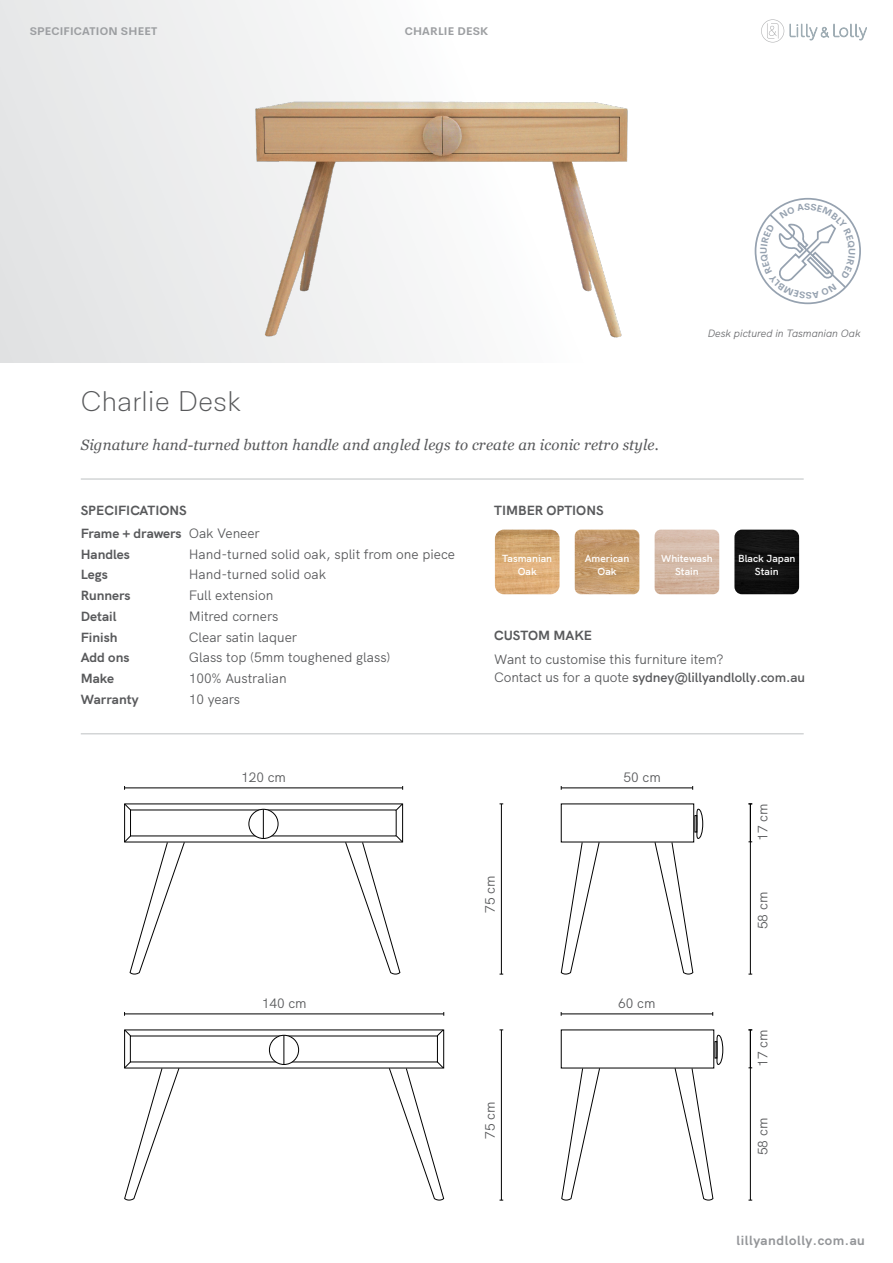
<style>
.page{position:relative;width:893px;height:1263px;background:#fff}
.page>*{position:absolute;margin:0;border:0;box-sizing:border-box;transform-origin:0 0}
.t1{font:300 27px "HK Concentrate";letter-spacing:.02em;color:#58595b}
.t2{font:italic 15px "Georgia";letter-spacing:.01em;color:#58595b}
.t3{font:13.5px/18px "HK Grotesk";color:#58595b}
.t4{font:700 13.5px/22.5px "HK Grotesk";color:#58595b}
.t5{font:700 13.5px "HK Grotesk";letter-spacing:.04em;color:#939598}
.t6{font:700 10.5px "HK Concentrate";letter-spacing:.02em;color:#9d9fa2}
.t7{font:italic 10.5px "HK Grotesk";color:#6d6e71}
.t8{font:600 10.35px/13px "HK Grotesk";color:#fff;text-align:center}
.s1{font-weight:400}
.s2{font-weight:600}
</style>
<div class="page">
<div style="left:0;top:0;width:893px;height:362px;background:linear-gradient(to right,#e8e9ea,#fff)"></div>
<img style="left:248px;top:26px;width:389px;height:336px">
<svg style="left:761px;top:19px;width:23px;height:24px"></svg>
<svg style="left:790px;top:24px;width:77px;height:16px"></svg>
<hr style="left:81px;top:478px;width:723px;height:2px;background:#d3d5d6">
<hr style="left:81px;top:733px;width:723px;height:1px;background:#d3d5d6">
<img style="left:495px;top:530px;width:64px;height:64px">
<img style="left:575px;top:530px;width:64px;height:64px">
<img style="left:655px;top:530px;width:64px;height:64px">
<img style="left:734px;top:530px;width:65px;height:64px">
<div style="left:269px;top:1035px;width:30px;height:30px;border:1px solid #000;border-radius:50%"></div>
<hr style="left:283px;top:1035px;width:1px;height:30px;background:#000">
<svg style="left:560px;top:841px;width:40px;height:134px"></svg>
<svg style="left:654px;top:809px;width:50px;height:166px"></svg>
<div style="left:694px;top:815px;width:3px;height:17px;border:1px solid #000"></div>
<hr style="left:501px;top:804px;width:1px;height:170px;background:#000">
<hr style="left:501px;top:1030px;width:1px;height:170px;background:#000">
<hr style="left:750px;top:804px;width:1px;height:170px;background:#000">
<hr style="left:750px;top:1030px;width:1px;height:170px;background:#000">
<hr style="left:125px;top:788px;width:278px;height:1px;background:#000">
<hr style="left:125px;top:1014px;width:319px;height:1px;background:#000">
<hr style="left:561px;top:788px;width:132px;height:1px;background:#000">
<svg style="left:561px;top:1068px;width:40px;height:133px"></svg>
<svg style="left:674px;top:1035px;width:50px;height:166px"></svg>
<div style="left:714px;top:1041px;width:3px;height:17px;border:1px solid #000"></div>
<hr style="left:561px;top:1014px;width:152px;height:1px;background:#000">
<svg style="left:124px;top:1029px;width:8px;height:8px"></svg>
<svg style="left:436px;top:1029px;width:8px;height:8px"></svg>
<svg style="left:124px;top:1061px;width:56px;height:140px"></svg>
<svg style="left:124px;top:803px;width:279px;height:172px"></svg>
<svg style="left:388px;top:1061px;width:57px;height:140px"></svg>
<svg style="left:754px;top:197px;width:108px;height:108px"></svg>
<p class="t6" style="left:30px;top:22px;width:129px">SPECIFICATION SHEET</p>
<p class="t6" style="left:405px;top:22px;width:85px">CHARLIE DESK</p>
<h1 class="t1" style="left:81px;top:376px;width:161px">Charlie Desk</h1>
<p class="t2" style="left:81px;top:434px;width:580px">Signature hand-turned button handle and angled legs to create an iconic retro style.</p>
<p class="t7" style="left:708px;top:325px;width:154px">Desk pictured in Tasmanian Oak</p>
<p class="t4" style="left:81px;top:498px;width:181px">SPECIFICATIONS<br>Frame + drawers <span class="s1">Oak Veneer</span></p>
<p class="t4" style="left:81px;top:541px;width:51px">Handles</p>
<p class="t3" style="left:189px;top:544px;width:268px">Hand-turned solid oak, split from one piece</p>
<p class="t4" style="left:81px;top:562px;width:29px">Legs</p>
<p class="t3" style="left:189px;top:564px;width:139px">Hand-turned solid oak</p>
<p class="t4" style="left:81px;top:583px;width:51px">Runners</p>
<p class="t3" style="left:189px;top:585px;width:86px">Full extension</p>
<p class="t4" style="left:81px;top:604px;width:37px">Detail</p>
<p class="t3" style="left:189px;top:606px;width:91px">Mitred corners</p>
<p class="t4" style="left:81px;top:624px;width:38px">Finish</p>
<p class="t3" style="left:189px;top:627px;width:110px">Clear satin laquer</p>
<p class="t4" style="left:81px;top:645px;width:50px">Add ons</p>
<p class="t3" style="left:189px;top:647px;width:203px">Glass top (5mm toughened glass)</p>
<p class="t4" style="left:81px;top:666px;width:35px">Make</p>
<p class="t3" style="left:189px;top:668px;width:99px">100% Australian</p>
<p class="t4" style="left:81px;top:687px;width:59px">Warranty</p>
<p class="t3" style="left:189px;top:689px;width:53px">10 years</p>
<p class="t4" style="left:494px;top:498px;width:111px">TIMBER OPTIONS</p>
<p class="t8" style="left:502px;top:551px;width:51px">Tasmanian<br>Oak</p>
<p class="t8" style="left:585px;top:551px;width:46px">American<br>Oak</p>
<p class="t8" style="left:661px;top:551px;width:53px">Whitewash<br>Stain</p>
<p class="t8" style="left:738px;top:551px;width:59px">Black Japan<br>Stain</p>
<p class="t4" style="left:494px;top:623px;width:99px">CUSTOM MAKE</p>
<p class="t3" style="left:494px;top:650px;width:312px">Want to customise this furniture item?<br>Contact us for a quote <span class="s2">sydney@lillyandlolly.com.au</span></p>
<p class="t3" style="left:241px;top:767px;width:46px">120 cm</p>
<p class="t3" style="left:624px;top:767px;width:39px">50 cm</p>
<p class="t3" style="left:753px;top:841px;width:39px;rotate:-90deg">17 cm</p>
<p class="t3" style="left:480px;top:912px;width:39px;rotate:-90deg">75 cm</p>
<p class="t3" style="left:753px;top:929px;width:39px;rotate:-90deg">58 cm</p>
<p class="t3" style="left:262px;top:993px;width:46px">140 cm</p>
<p class="t3" style="left:618px;top:993px;width:39px">60 cm</p>
<p class="t3" style="left:753px;top:1067px;width:39px;rotate:-90deg">17 cm</p>
<p class="t3" style="left:480px;top:1138px;width:39px;rotate:-90deg">75 cm</p>
<p class="t3" style="left:753px;top:1155px;width:39px;rotate:-90deg">58 cm</p>
<p class="t5" style="left:736px;top:1229px;width:130px">lillyandlolly.com.au</p>
</div>
